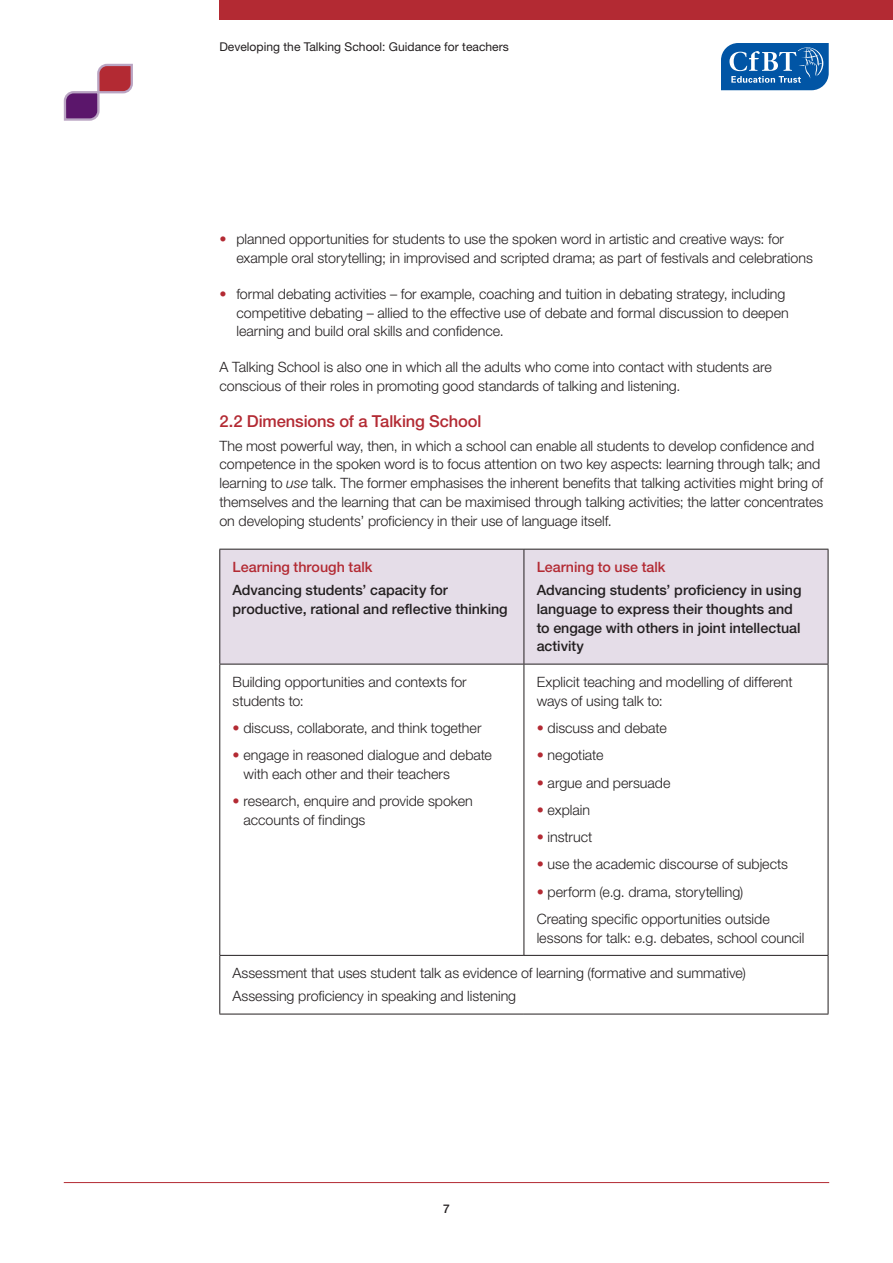
<style>
.page{position:relative;width:893px;height:1263px;background:#fff}
.page>*{position:absolute;margin:0;border:0;box-sizing:border-box;transform-origin:0 0}
.t1{font:500 16.5px "Helvetica Neue LT Std";letter-spacing:-.005em;color:#b32a33}
.t2{font:300 14.25px/18.8px "Helvetica Neue LT Std";color:#231f20}
.t3{font:500 14.25px/18.8px "Helvetica Neue LT Std";color:#231f20}
.t4{font:500 14.25px "Helvetica Neue LT Std";color:#b32a33}
.t5{font:12.15px "Helvetica Neue LT Std";color:#231f20}
.t6{font:500 12px "Helvetica Neue LT Std";color:#231f20}
.s1{color:#b32a33}
.s2{font-style:italic}
</style>
<div class="page">
<svg style="left:721px;top:43px;width:108px;height:47px;background:#2d72b4"></svg>
<svg style="left:63px;top:63px;width:70px;height:58px"></svg>
<div style="left:219px;top:0;width:674px;height:20px;background:#b32a33"></div>
<hr style="left:64px;top:1182px;width:765px;height:1px;background:#b32a33">
<div style="left:220px;top:550px;width:608px;height:114px;background:#e5dde8"></div>
<hr style="left:219px;top:549px;width:305px;height:1px;background:#231f20">
<hr style="left:219px;top:549px;width:1px;height:115px;background:#231f20">
<hr style="left:524px;top:549px;width:304px;height:1px;background:#231f20">
<hr style="left:524px;top:549px;width:1px;height:115px;background:#231f20">
<hr style="left:828px;top:549px;width:1px;height:115px;background:#231f20">
<hr style="left:219px;top:664px;width:305px;height:1px;background:#231f20">
<hr style="left:219px;top:664px;width:1px;height:291px;background:#231f20">
<hr style="left:524px;top:664px;width:304px;height:1px;background:#231f20">
<hr style="left:524px;top:664px;width:1px;height:291px;background:#231f20">
<hr style="left:828px;top:664px;width:1px;height:291px;background:#231f20">
<hr style="left:219px;top:955px;width:305px;height:1px;background:#231f20">
<hr style="left:219px;top:956px;width:1px;height:58px;background:#231f20">
<hr style="left:524px;top:955px;width:304px;height:1px;background:#231f20">
<hr style="left:828px;top:956px;width:1px;height:58px;background:#231f20">
<hr style="left:219px;top:1014px;width:305px;height:1px;background:#231f20">
<hr style="left:524px;top:1014px;width:304px;height:1px;background:#231f20">
<p class="t5" style="left:219px;top:40px;width:291px">Developing the Talking School: Guidance for teachers</p>
<p class="t2" style="left:236px;top:229px;width:578px;text-indent:-17px"><span class="s1">•</span> planned opportunities for students to use the spoken word in artistic and creative ways: for example oral storytelling; in improvised and scripted drama; as part of festivals and celebrations</p>
<p class="t2" style="left:236px;top:284px;width:554px;text-indent:-17px"><span class="s1">•</span> formal debating activities – for example, coaching and tuition in debating strategy, including competitive debating – allied to the effective use of debate and formal discussion to deepen learning and build oral skills and confidence.</p>
<p class="t2" style="left:219px;top:358px;width:554px">A Talking School is also one in which all the adults who come into contact with students are conscious of their roles in promoting good standards of talking and listening.</p>
<p class="t1" style="left:219px;top:411px;width:264px">2.2 Dimensions of a Talking School</p>
<p class="t2" style="left:219px;top:436px;width:605px">The most powerful way, then, in which a school can enable all students to develop confidence and competence in the spoken word is to focus attention on two key aspects: learning through talk; and learning to <span class="s2">use</span> talk. The former emphasises the inherent benefits that talking activities might bring of themselves and the learning that can be maximised through talking activities; the latter concentrates on developing students’ proficiency in their use of language itself.</p>
<p class="t4" style="left:233px;top:558px;width:141px">Learning through talk</p>
<p class="t3" style="left:233px;top:580px;width:277px">Advancing students’ capacity for productive, rational and reflective thinking</p>
<p class="t4" style="left:537px;top:558px;width:130px">Learning to use talk</p>
<p class="t3" style="left:537px;top:580px;width:266px">Advancing students’ proficiency in using language to express their thoughts and to engage with others in joint intellectual activity</p>
<p class="t2" style="left:233px;top:672px;width:236px">Building opportunities and contexts for students to:</p>
<p class="t2" style="left:233px;top:718px;width:250px"><span class="s1">•</span> discuss, collaborate, and think together</p>
<p class="t2" style="left:243px;top:745px;width:250px;text-indent:-11px"><span class="s1">•</span> engage in reasoned dialogue and debate with each other and their teachers</p>
<p class="t2" style="left:243px;top:792px;width:231px;text-indent:-11px"><span class="s1">•</span> research, enquire and provide spoken accounts of findings</p>
<p class="t2" style="left:537px;top:672px;width:258px">Explicit teaching and modelling of different ways of using talk to:</p>
<p class="t2" style="left:537px;top:718px;width:132px"><span class="s1">•</span> discuss and debate</p>
<p class="t2" style="left:537px;top:746px;width:68px"><span class="s1">•</span> negotiate</p>
<p class="t2" style="left:537px;top:773px;width:135px"><span class="s1">•</span> argue and persuade</p>
<p class="t2" style="left:537px;top:800px;width:55px"><span class="s1">•</span> explain</p>
<p class="t2" style="left:537px;top:827px;width:57px"><span class="s1">•</span> instruct</p>
<p class="t2" style="left:537px;top:855px;width:253px"><span class="s1">•</span> use the academic discourse of subjects</p>
<p class="t2" style="left:537px;top:878px;width:235px;line-height:27.3px"><span class="s1">•</span> perform (e.g. drama, storytelling)<br>Creating specific opportunities outside</p>
<p class="t2" style="left:537px;top:928px;width:269px">lessons for talk: e.g. debates, school council</p>
<p class="t2" style="left:233px;top:961px;width:515px;line-height:23px">Assessment that uses student talk as evidence of learning (formative and summative)<br>Assessing proficiency in speaking and listening</p>
<p class="t6" style="left:443px;top:1202px;width:8px">7</p>
</div>
